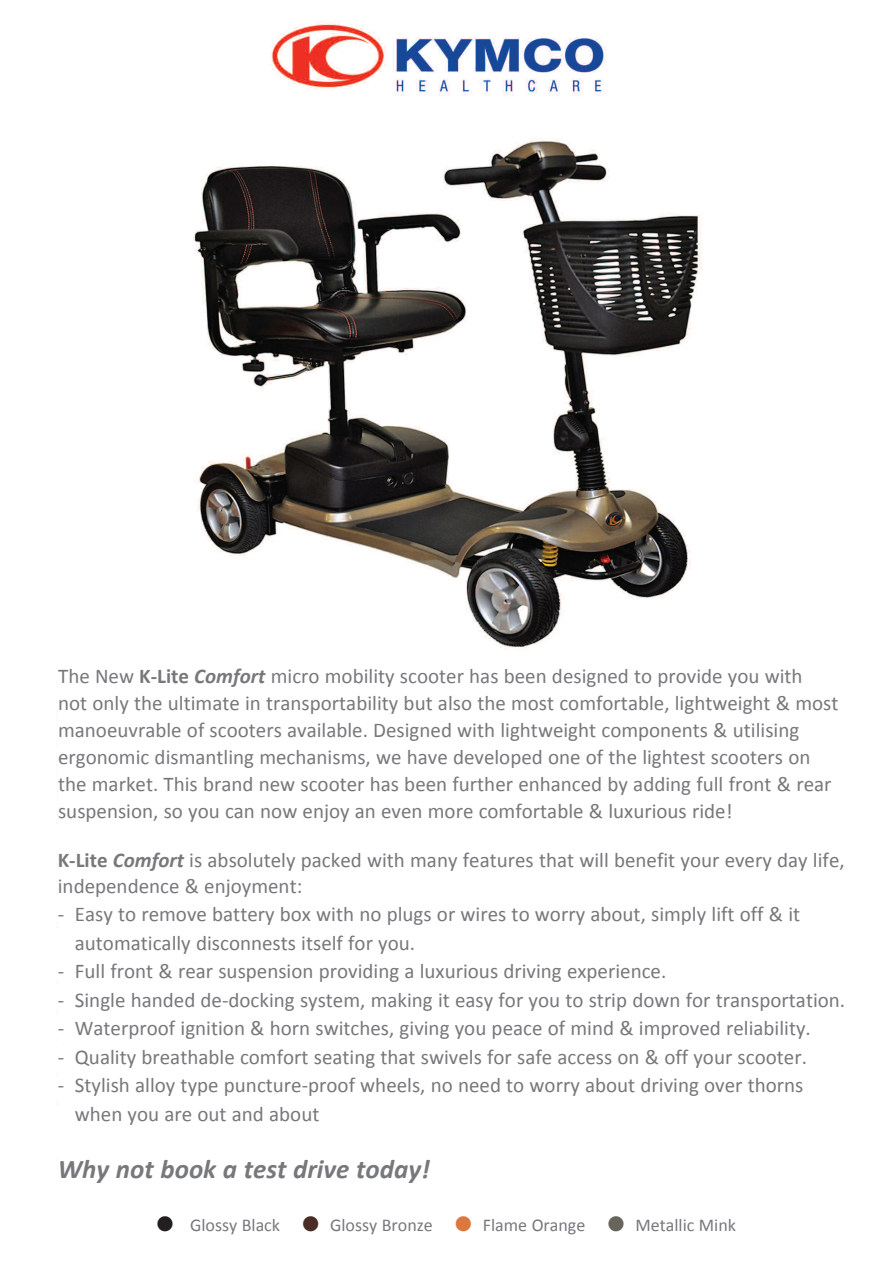
<style>
.page{position:relative;width:893px;height:1263px;background:#fff}
.page>*{position:absolute;margin:0;border:0;box-sizing:border-box;transform-origin:0 0}
.t1{font:italic 700 27px "Calibri";color:#76787b}
.t2{font:21px/27px "Calibri";color:#76787b}
.t3{font:18px "Calibri";color:#76787b}
.s1{font-weight:700}
.s2{font-weight:700;font-style:italic}
.s3{color:#231f20}
.s4{color:#492c25}
.s5{color:#db773f}
.s6{color:#69645b}
</style>
<div class="page">
<img style="left:56px;top:138px;width:646px;height:1024px">
<img style="left:271px;top:21px;width:335px;height:75px">
<div style="left:58px;top:667px;width:792px;height:168px;background:#fff"></div>
<div style="left:58px;top:852px;width:792px;height:336px;background:#fff"></div>
<p class="t2" style="left:58px;top:662px;width:782px">The New <span class="s1">K-Lite</span> <span class="s2">Comfort</span> micro mobility scooter has been designed to provide you with<br>not only the ultimate in transportability but also the most comfortable, lightweight &amp; most manoeuvrable of scooters available. Designed with lightweight components &amp; utilising ergonomic dismantling mechanisms, we have developed one of the lightest scooters on the market. This brand new scooter has been further enhanced by adding full front &amp; rear suspension, so you can now enjoy an even more comfortable &amp; luxurious ride!</p>
<p class="t2" style="left:58px;top:848px;width:788px;line-height:25.2px"><span class="s1">K-Lite</span> <span class="s2">Comfort</span> is absolutely packed with many features that will benefit your every day life, independence &amp; enjoyment:</p>
<p class="t2" style="left:75px;top:900px;width:727px;line-height:28.5px;text-indent:-17px">- Easy to remove battery box with no plugs or wires to worry about, simply lift off &amp; it automatically disconnests itself for you.</p>
<p class="t2" style="left:58px;top:957px;width:610px">- Full front &amp; rear suspension providing a luxurious driving experience.</p>
<p class="t2" style="left:58px;top:986px;width:789px">- Single handed de-docking system, making it easy for you to strip down for transportation.</p>
<p class="t2" style="left:58px;top:1014px;width:754px">- Waterproof ignition &amp; horn switches, giving you peace of mind &amp; improved reliability.</p>
<p class="t2" style="left:58px;top:1043px;width:751px">- Quality breathable comfort seating that swivels for safe access on &amp; off your scooter.</p>
<p class="t2" style="left:75px;top:1071px;width:730px;line-height:28.5px;text-indent:-17px">- Stylish alloy type puncture-proof wheels, no need to worry about driving over thorns when you are out and about</p>
<p class="t1" style="left:58px;top:1152px;width:374px">Why not book a test drive today!</p>
<p class="t3" style="left:157px;top:1214px;width:581px"><span class="s3">●</span> Glossy Black <span class="s4">●</span> Glossy Bronze <span class="s5">●</span> Flame Orange <span class="s6">●</span> Metallic Mink</p>
</div>
